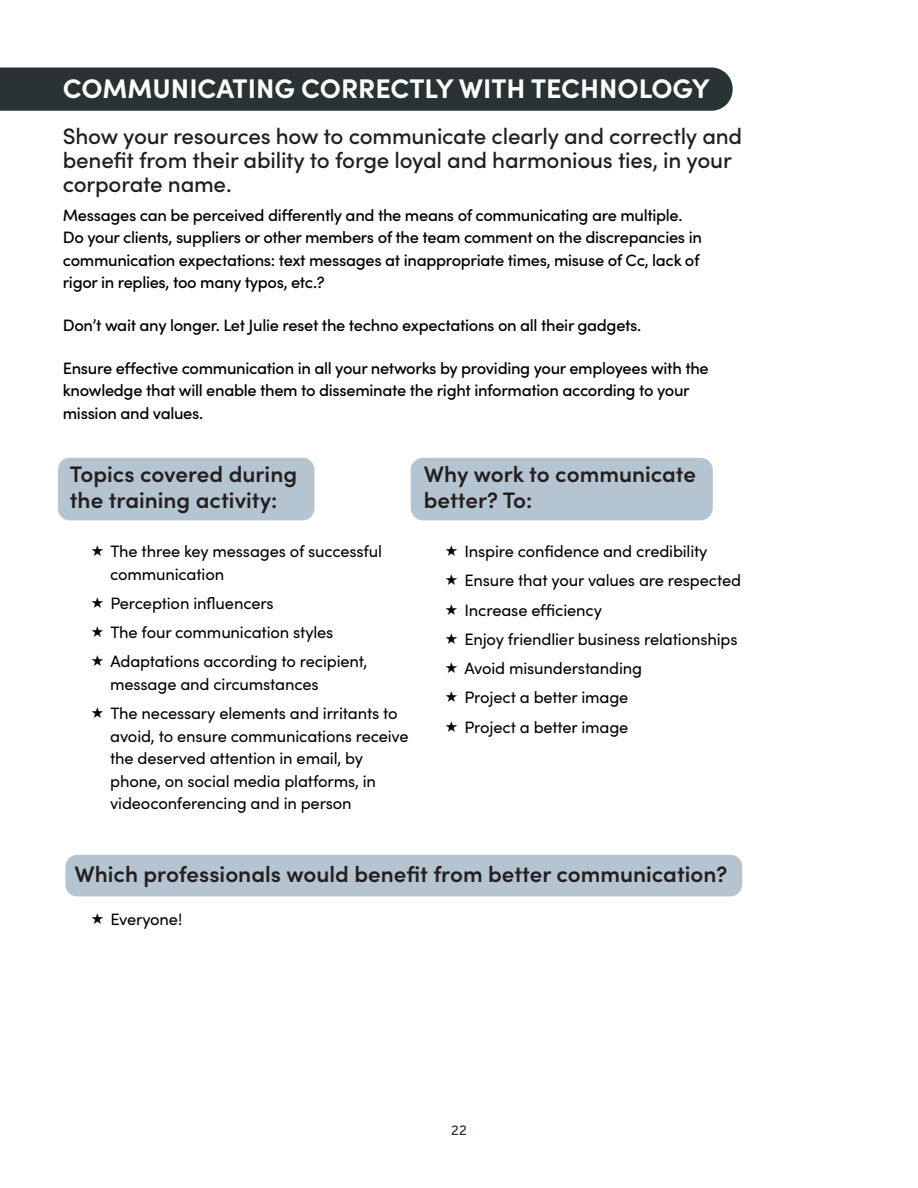
<style>
.page{position:relative;width:918px;height:1188px;background:#fff}
.page>*{position:absolute;margin:0;border:0;box-sizing:border-box;transform-origin:0 0}
.t1{font:700 27px "Sofia Pro";color:#fff}
.t2{font:500 22.5px/24px "Sofia Pro";letter-spacing:-.01em;color:#231f20}
.t3{font:600 22.5px/25.5px "Sofia Pro";color:#231f20}
.t4{font:500 16.5px/22.5px "Sofia Pro";letter-spacing:-.02em;color:#000}
.t5{font:16.5px/29.2px "Sofia Pro";letter-spacing:-.01em;color:#000}
.t6{font:13.5px "Museo Sans 500";color:#293333}
</style>
<div class="page">
<div style="left:65px;top:855px;width:677px;height:41px;background:#b5c4d1"></div>
<div style="left:58px;top:458px;width:257px;height:62px;background:#b5c4d1"></div>
<div style="left:411px;top:458px;width:302px;height:62px;background:#b5c4d1"></div>
<div style="left:0;top:68px;width:733px;height:43px;background:#293333"></div>
<h1 class="t1" style="left:63px;top:67px;width:649px">COMMUNICATING CORRECTLY WITH TECHNOLOGY</h1>
<h2 class="t2" style="left:63px;top:122px;width:681px">Show your resources how to communicate clearly and correctly and benefit from their ability to forge loyal and harmonious ties, in your corporate name.</h2>
<p class="t4" style="left:63px;top:203px;width:641px">Messages can be perceived differently and the means of communicating are multiple.<br>Do your clients, suppliers or other members of the team comment on the discrepancies in communication expectations: text messages at inappropriate times, misuse of Cc, lack of rigor in replies, too many typos, etc.?</p>
<p class="t4" style="left:63px;top:313px;width:580px">Don’t wait any longer. Let Julie reset the techno expectations on all their gadgets.</p>
<p class="t4" style="left:63px;top:356px;width:648px">Ensure effective communication in all your networks by providing your employees with the knowledge that will enable them to disseminate the right information according to your mission and values.</p>
<h2 class="t3" style="left:70px;top:460px;width:229px">Topics covered during the training activity:</h2>
<p class="t5" style="left:110px;top:539px;width:273px;line-height:22.5px">The three key messages of successful communication</p>
<p class="t5" style="left:110px;top:588px;width:258px">Perception influencers<br>The four communication styles<br>Adaptations according to recipient,</p>
<p class="t5" style="left:110px;top:669px;width:289px">message and circumstances<br>The necessary elements and irritants to</p>
<p class="t5" style="left:110px;top:724px;width:300px;line-height:22.5px">avoid, to ensure communications receive the deserved attention in email, by phone, on social media platforms, in videoconferencing and in person</p>
<h2 class="t3" style="left:424px;top:460px;width:274px">Why work to communicate better? To:</h2>
<p class="t5" style="left:464px;top:536px;width:278px">Inspire confidence and credibility<br>Ensure that your values are respected<br>Increase efficiency<br>Enjoy friendlier business relationships<br>Avoid misunderstanding<br>Project a better image<br>Project a better image</p>
<h2 class="t3" style="left:74px;top:860px;width:655px">Which professionals would benefit from better communication?</h2>
<p class="t5" style="left:110px;top:904px;width:74px">Everyone!</p>
<p class="t6" style="left:451px;top:1123px;width:17px">22</p>
</div>
